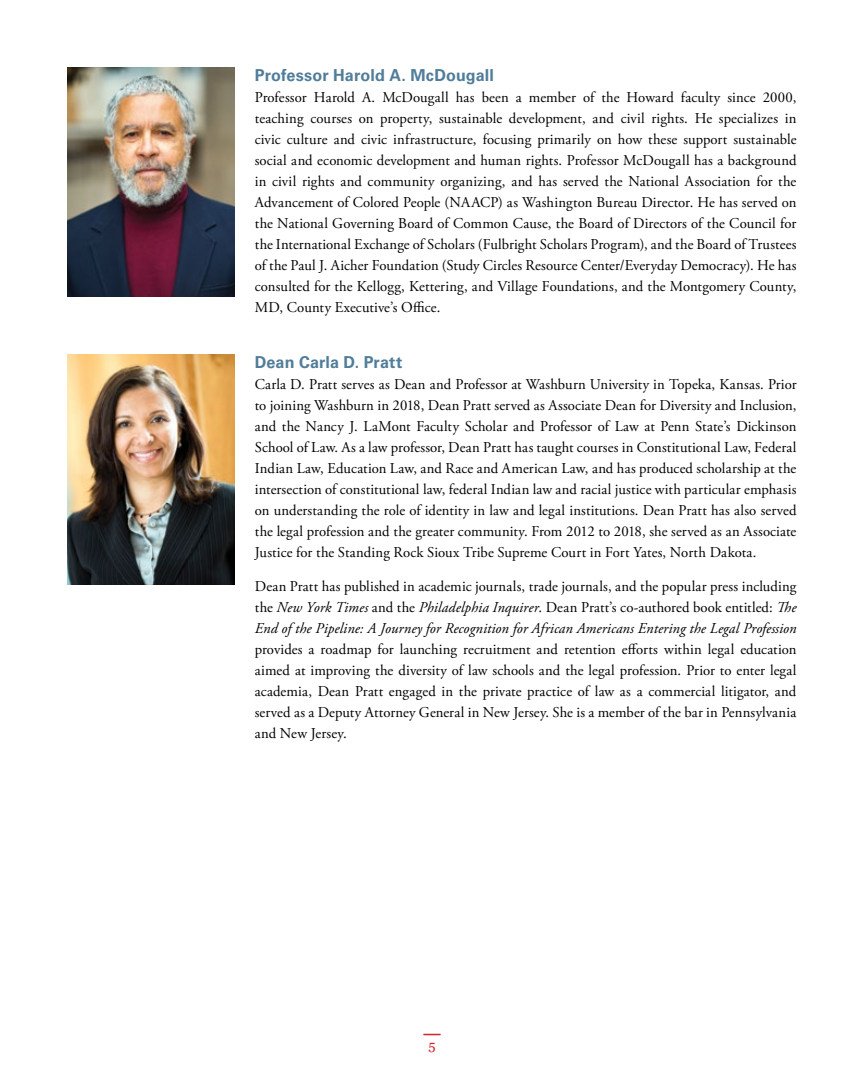
<style>
.page{position:relative;width:864px;height:1080px;background:#fff}
.page>*{position:absolute;margin:0;border:0;box-sizing:border-box;transform-origin:0 0}
.t1{font:700 16.5px "Univers LT Std";letter-spacing:.005em;color:#517d9a}
.t2{font:15px/21px "Adobe Garamond Pro";letter-spacing:.005em;color:#000;text-align:justify}
.t3{font:13.5px "Georgia";color:#d2232a}
.s1{font-style:italic}
</style>
<div class="page">
<svg style="left:423px;top:1034px;width:18px;height:1px"></svg>
<img style="left:68px;top:68px;width:167px;height:229px">
<img style="left:68px;top:355px;width:167px;height:229px">
<p class="t1" style="left:255px;top:65px;width:241px">Professor Harold A. McDougall</p>
<p class="t2" style="left:255px;top:87px;width:543px">Professor Harold A. McDougall has been a member of the Howard faculty since 2000, teaching courses on property, sustainable development, and civil rights. He specializes in civic culture and civic infrastructure, focusing primarily on how these support sustainable social and economic development and human rights. Professor McDougall has a background in civil rights and community organizing, and has served the National Association for the Advancement of Colored People (NAACP) as Washington Bureau Director. He has served on the National Governing Board of Common Cause, the Board of Directors of the Council for the International Exchange of Scholars (Fulbright Scholars Program), and the Board of Trustees of the Paul J. Aicher Foundation (Study Circles Resource Center/Everyday Democracy). He has consulted for the Kellogg, Kettering, and Village Foundations, and the Montgomery County, MD, County Executive’s Office.</p>
<p class="t1" style="left:255px;top:352px;width:149px">Dean Carla D. Pratt</p>
<p class="t2" style="left:255px;top:374px;width:543px">Carla D. Pratt serves as Dean and Professor at Washburn University in Topeka, Kansas. Prior to joining Washburn in 2018, Dean Pratt served as Associate Dean for Diversity and Inclusion, and the Nancy J. LaMont Faculty Scholar and Professor of Law at Penn State’s Dickinson School of Law. As a law professor, Dean Pratt has taught courses in Constitutional Law, Federal Indian Law, Education Law, and Race and American Law, and has produced scholarship at the intersection of constitutional law, federal Indian law and racial justice with particular emphasis on understanding the role of identity in law and legal institutions. Dean Pratt has also served the legal profession and the greater community. From 2012 to 2018, she served as an Associate Justice for the Standing Rock Sioux Tribe Supreme Court in Fort Yates, North Dakota.</p>
<p class="t2" style="left:255px;top:577px;width:543px">Dean Pratt has published in academic journals, trade journals, and the popular press including the <span class="s1">New York Times</span> and the <span class="s1">Philadelphia Inquirer</span>. Dean Pratt’s co-authored book entitled: <span class="s1">The End of the Pipeline: A Journey for Recognition for African Americans Entering the Legal Profession</span></p>
<p class="t2" style="left:255px;top:640px;width:543px">provides a roadmap for launching recruitment and retention efforts within legal education aimed at improving the diversity of law schools and the legal profession. Prior to enter legal academia, Dean Pratt engaged in the private practice of law as a commercial litigator, and served as a Deputy Attorney General in New Jersey. She is a member of the bar in Pennsylvania and New Jersey.</p>
<p class="t3" style="left:428px;top:1036px;width:9px">5</p>
</div>
